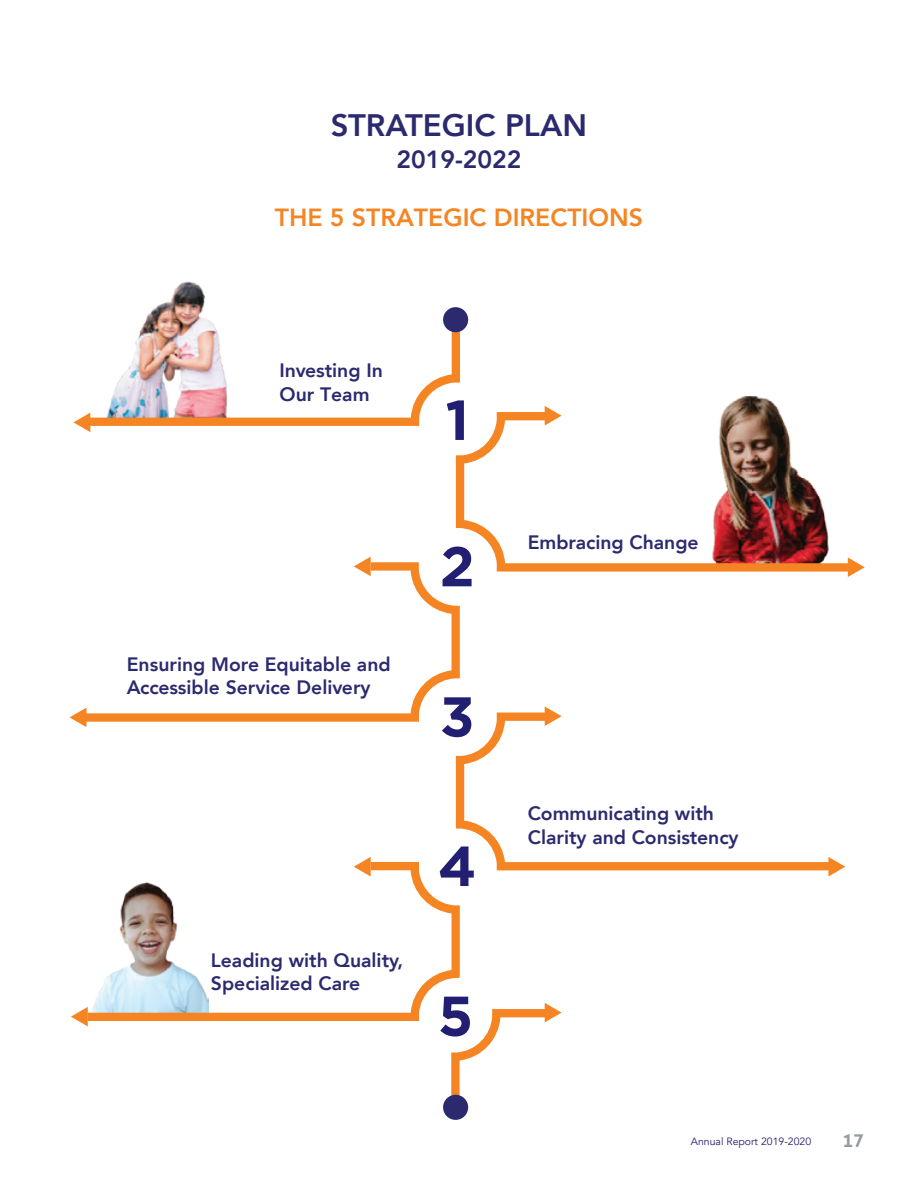
<style>
.page{position:relative;width:918px;height:1188px;background:#fff}
.page>*{position:absolute;margin:0;border:0;box-sizing:border-box;transform-origin:0 0}
.t1{font:700 56.1px "Gotham";color:#221f72}
.t2{font:800 31.05px "Avenir";color:#2c2a6f}
.t3{font:800 24.75px "Avenir";color:#f58423}
.t4{font:800 24.75px "Avenir";color:#2c2a6f}
.t5{font:800 19.35px/23.2px "Avenir";color:#2c2a6f}
.t6{font:700 18px "Aller";color:#949ca1}
.t7{font:10.5px "Avenir";color:#221f72}
</style>
<div class="page">
<img style="left:723px;top:396px;width:57px;height:16px">
<img style="left:146px;top:281px;width:59px;height:38px">
<svg style="left:456px;top:713px;width:372px;height:157px"></svg>
<svg style="left:456px;top:412px;width:392px;height:160px"></svg>
<svg style="left:86px;top:562px;width:374px;height:160px"></svg>
<svg style="left:88px;top:862px;width:372px;height:159px"></svg>
<div style="left:443px;top:307px;width:25px;height:25px;background:#2c2a6f;border-radius:50%"></div>
<div style="left:443px;top:1095px;width:25px;height:25px;background:#2c2a6f;border-radius:50%"></div>
<svg style="left:545px;top:406px;width:17px;height:19px"></svg>
<svg style="left:848px;top:557px;width:17px;height:20px"></svg>
<svg style="left:828px;top:857px;width:17px;height:19px"></svg>
<svg style="left:545px;top:706px;width:17px;height:20px"></svg>
<svg style="left:451px;top:1003px;width:111px;height:106px"></svg>
<svg style="left:354px;top:857px;width:17px;height:19px"></svg>
<svg style="left:71px;top:1007px;width:17px;height:19px"></svg>
<svg style="left:354px;top:557px;width:17px;height:19px"></svg>
<svg style="left:73px;top:319px;width:387px;height:113px"></svg>
<svg style="left:70px;top:708px;width:16px;height:19px"></svg>
<h2 class="t2" style="left:331px;top:101px;width:258px">STRATEGIC PLAN</h2>
<p class="t4" style="left:397px;top:140px;width:126px">2019-2022</p>
<p class="t3" style="left:275px;top:198px;width:370px">THE 5 STRATEGIC DIRECTIONS</p>
<p class="t5" style="left:280px;top:359px;width:105px">Investing In<br>Our Team</p>
<p class="t5" style="left:127px;top:653px;width:265px">Ensuring More Equitable and<br>Accessible Service Delivery</p>
<h1 class="t1" style="left:445px;top:383px;width:25px">1</h1>
<h1 class="t1" style="left:440px;top:529px;width:36px">2</h1>
<h1 class="t1" style="left:440px;top:680px;width:36px">3</h1>
<p class="t5" style="left:211px;top:949px;width:194px">Leading with Quality,<br>Specialized Care</p>
<h1 class="t1" style="left:438px;top:829px;width:40px">4</h1>
<h1 class="t1" style="left:438px;top:979px;width:37px">5</h1>
<p class="t5" style="left:528px;top:531px;width:173px">Embracing Change</p>
<p class="t5" style="left:528px;top:802px;width:212px">Communicating with<br>Clarity and Consistency</p>
<p class="t7" style="left:691px;top:1135px;width:122px">Annual Report 2019-2020</p>
<p class="t6" style="left:842px;top:1130px;width:23px">17</p>
</div>
